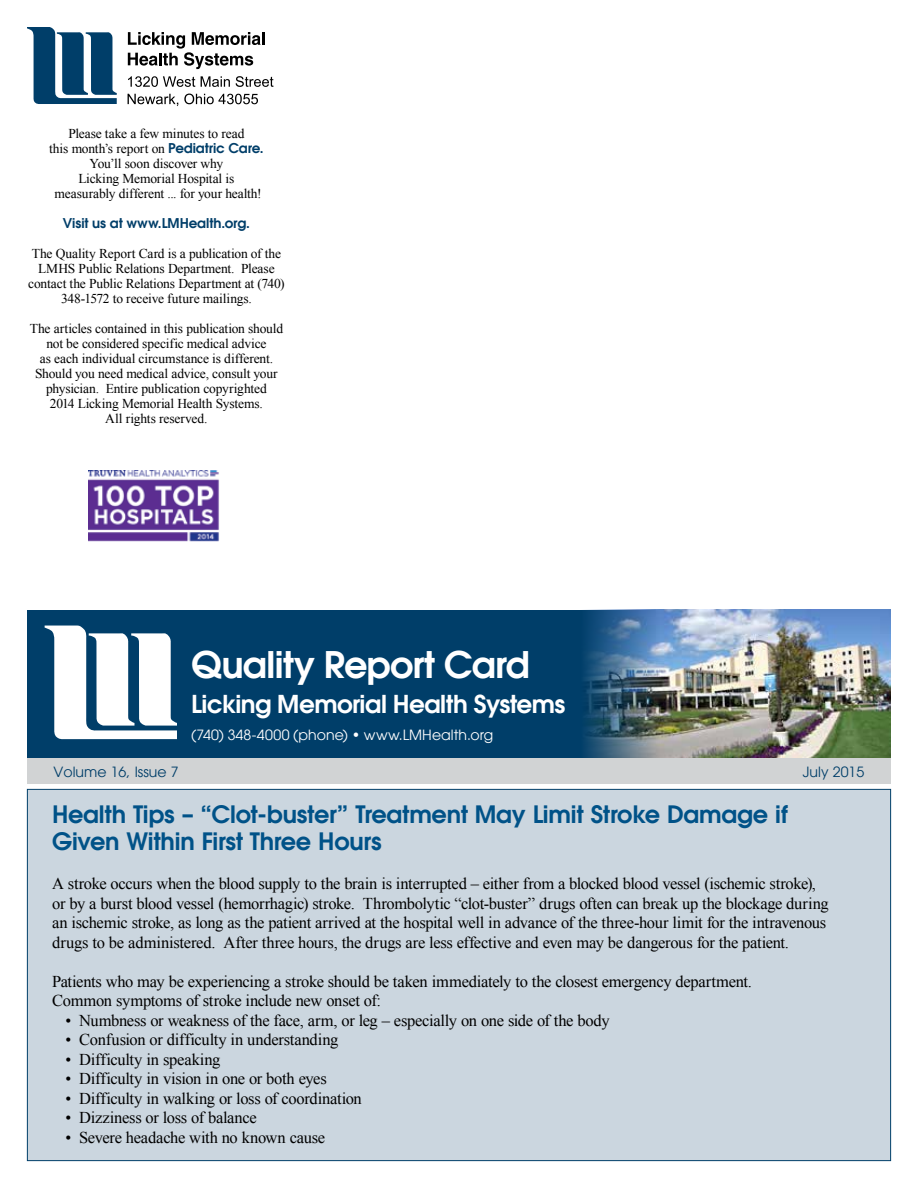
<style>
.page{position:relative;width:918px;height:1188px;background:#fff}
.page>*{position:absolute;margin:0;border:0;box-sizing:border-box;transform-origin:0 0}
.t1{font:600 36.75px "Avant Garde";letter-spacing:-.02em;color:#fff}
.t2{font:600 24.75px "Avant Garde";letter-spacing:-.02em;color:#fff}
.t3{font:600 24px/27px "Avant Garde";letter-spacing:-.01em;color:#005288}
.t4{font:16.5px/19.5px "Times New Roman";letter-spacing:-.02em;color:#000}
.t5{font:14.1px "Avant Garde";letter-spacing:.005em;color:#fff}
.t6{font:14.1px "Avant Garde";color:#003e69}
.t7{font:13.5px/15px "Times New Roman";letter-spacing:-.01em;color:#000;text-align:center}
.t8{font:600 13.5px "Avant Garde";letter-spacing:-.005em;color:#003e69}
.s1{font-family:"Avant Garde";font-weight:600;color:#003e69}
</style>
<div class="page">
<div style="left:27px;top:789px;width:864px;height:372px;background:#cbd6df;border:1px solid #003e69"></div>
<div style="left:27px;top:610px;width:864px;height:148px;background:#003e69"></div>
<img style="left:584px;top:610px;width:307px;height:148px">
<div style="left:27px;top:758px;width:864px;height:25px;background:#d1d3d4"></div>
<svg style="left:45px;top:626px;width:132px;height:113px"></svg>
<img style="left:88px;top:470px;width:131px;height:71px">
<svg style="left:27px;top:27px;width:90px;height:77px"></svg>
<svg style="left:128px;top:32px;width:137px;height:37px"></svg>
<svg style="left:128px;top:76px;width:67px;height:11px"></svg>
<svg style="left:201px;top:76px;width:29px;height:11px"></svg>
<svg style="left:236px;top:76px;width:38px;height:11px"></svg>
<svg style="left:128px;top:94px;width:50px;height:12px"></svg>
<svg style="left:184px;top:94px;width:74px;height:10px"></svg>
<p class="t7" style="left:49px;top:126px;width:216px">Please take a few minutes to read<br>this month’s report on <span class="s1">Pediatric Care.<br></span>You’ll soon discover why<br>Licking Memorial Hospital is measurably different ... for your health!</p>
<p class="t8" style="left:63px;top:214px;width:189px">Visit us at www.LMHealth.org.</p>
<p class="t7" style="left:28px;top:246px;width:258px">The Quality Report Card is a publication of the LMHS Public Relations Department. Please contact the Public Relations Department at (740)<br>348-1572 to receive future mailings.</p>
<p class="t7" style="left:30px;top:321px;width:255px">The articles contained in this publication should not be considered specific medical advice<br>as each individual circumstance is different.<br>Should you need medical advice, consult your physician. Entire publication copyrighted<br>2014 Licking Memorial Health Systems.<br>All rights reserved.</p>
<h1 class="t1" style="left:191px;top:640px;width:340px">Quality Report Card</h1>
<h2 class="t2" style="left:191px;top:688px;width:376px">Licking Memorial Health Systems</h2>
<p class="t5" style="left:191px;top:726px;width:304px">(740) 348-4000 (phone) • www.LMHealth.org</p>
<p class="t6" style="left:54px;top:763px;width:127px">Volume 16, Issue 7</p>
<p class="t6" style="left:803px;top:763px;width:63px">July 2015</p>
<h3 class="t3" style="left:52px;top:801px;width:737px">Health Tips – “Clot-buster” Treatment May Limit Stroke Damage if<br>Given Within First Three Hours</h3>
<p class="t4" style="left:52px;top:874px;width:778px">A stroke occurs when the blood supply to the brain is interrupted – either from a blocked blood vessel (ischemic stroke), or by a burst blood vessel (hemorrhagic) stroke. Thrombolytic “clot-buster” drugs often can break up the blockage during an ischemic stroke, as long as the patient arrived at the hospital well in advance of the three-hour limit for the intravenous drugs to be administered. After three hours, the drugs are less effective and even may be dangerous for the patient.</p>
<p class="t4" style="left:52px;top:971px;width:701px">Patients who may be experiencing a stroke should be taken immediately to the closest emergency department.<br>Common symptoms of stroke include new onset of:</p>
<p class="t4" style="left:66px;top:1010px;width:545px">• Numbness or weakness of the face, arm, or leg – especially on one side of the body</p>
<p class="t4" style="left:66px;top:1030px;width:274px">• Confusion or difficulty in understanding</p>
<p class="t4" style="left:66px;top:1049px;width:156px">• Difficulty in speaking</p>
<p class="t4" style="left:66px;top:1069px;width:263px">• Difficulty in vision in one or both eyes</p>
<p class="t4" style="left:66px;top:1088px;width:298px">• Difficulty in walking or loss of coordination</p>
<p class="t4" style="left:66px;top:1108px;width:193px">• Dizziness or loss of balance</p>
<p class="t4" style="left:66px;top:1127px;width:261px">• Severe headache with no known cause</p>
</div>
